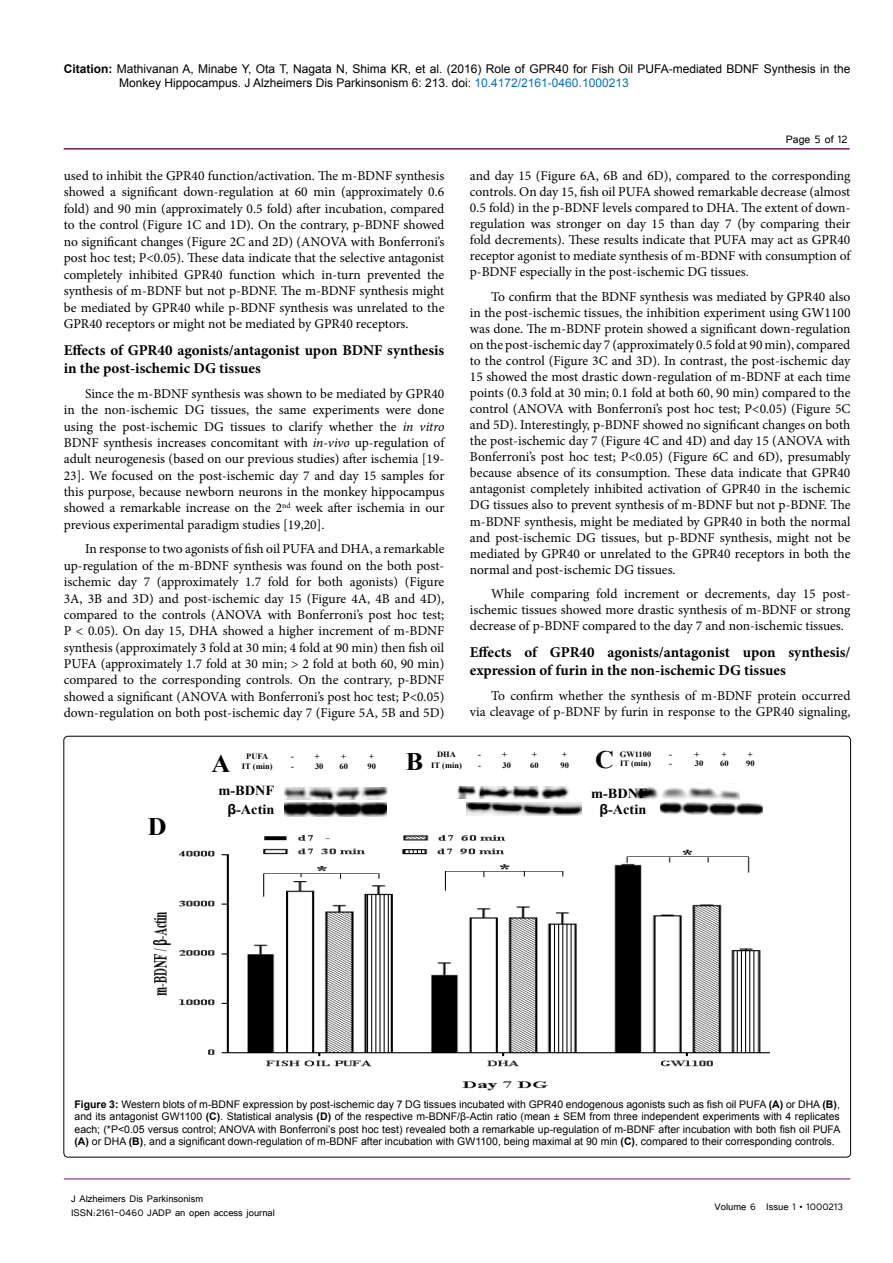
<style>
.page{position:relative;width:893px;height:1263px;background:#fff}
.page>*{position:absolute;margin:0;border:0;box-sizing:border-box;transform-origin:0 0}
.t1{font:700 25.2px "Times New Roman";color:#000;scale:1.04 1}
.SSH{font:700 15px/18px "Minion Pro";color:#000}
.t2{font:700 13.8px "Times New Roman";color:#000;scale:1.04 1}
.t3{font:13.5px/16px "Minion Pro";color:#000;text-align:justify}
.t4{font:13.5px "Tunga";color:#000}
.t5{font:12px/14.4px "Arial";color:#000}
.t6{font:12px/14.4px "Tunga";color:#000}
.t7{font:10.5px/12.6px "Arial";color:#000;text-align:justify}
.t8{font:700 8.1px "Times New Roman";color:#000;scale:1.04 1}
.s1{font-weight:700}
.s2{color:#0072bc}
.s3{font-style:italic}
.s4{font-family:"Arial"}
</style>
<div class="page">
<hr style="left:64px;top:148px;width:786px;height:2px;background:#741472">
<hr style="left:64px;top:1179px;width:786px;height:1px;background:#741472">
<img style="left:285px;top:787px;width:102px;height:13px">
<img style="left:457px;top:786px;width:112px;height:13px">
<img style="left:635px;top:787px;width:105px;height:13px">
<img style="left:285px;top:802px;width:101px;height:15px">
<img style="left:466px;top:802px;width:115px;height:14px">
<img style="left:660px;top:802px;width:102px;height:14px">
<img style="left:153px;top:835px;width:617px;height:256px">
<p class="t5" style="left:119px;top:61px;width:733px;text-indent:-55px"><span class="s1">Citation:</span> Mathivanan A, Minabe Y, Ota T, Nagata N, Shima KR, et al. (2016) Role of GPR40 for Fish Oil PUFA-mediated BDNF Synthesis in the<br>Monkey Hippocampus. J Alzheimers Dis Parkinsonism 6: 213. doi: <span class="s2">10.4172/2161-0460.1000213</span></p>
<p class="t3" style="left:64px;top:167px;width:382px;line-height:16.5px">used to inhibit the GPR40 function/activation. The m-BDNF synthesis showed a significant down-regulation at 60 min (approximately 0.6 fold) and 90 min (approximately 0.5 fold) after incubation, compared to the control (Figure 1C and 1D). On the contrary, p-BDNF showed no significant changes (Figure 2C and 2D) (ANOVA with Bonferroni’s post hoc test; P&lt;0.05). These data indicate that the selective antagonist completely inhibited GPR40 function which in-turn prevented the synthesis of m-BDNF but not p-BDNF. The m-BDNF synthesis might be mediated by GPR40 while p-BDNF synthesis was unrelated to the GPR40 receptors or might not be mediated by GPR40 receptors.</p>
<p class="SSH" style="left:64px;top:341px;width:382px">Effects of GPR40 agonists/antagonist upon BDNF synthesis in the post-ischemic DG tissues</p>
<p class="t3" style="left:64px;top:385px;width:382px;text-indent:21px">Since the m-BDNF synthesis was shown to be mediated by GPR40 in the non-ischemic DG tissues, the same experiments were done using the post-ischemic DG tissues to clarify whether the <span class="s3">in vitro </span>BDNF synthesis increases concomitant with <span class="s3">in-vivo</span> up-regulation of adult neurogenesis (based on our previous studies) after ischemia [19- 23]. We focused on the post-ischemic day 7 and day 15 samples for this purpose, because newborn neurons in the monkey hippocampus showed a remarkable increase on the 2<sup>nd</sup> week after ischemia in our previous experimental paradigm studies [19,20].</p>
<p class="t3" style="left:64px;top:541px;width:382px;text-indent:21px">In response to two agonists of fish oil PUFA and DHA, a remarkable up-regulation of the m-BDNF synthesis was found on the both post&shy;ischemic day 7 (approximately 1.7 fold for both agonists) (Figure 3A, 3B and 3D) and post-ischemic day 15 (Figure 4A, 4B and 4D), compared to the controls (ANOVA with Bonferroni’s post hoc test; P &lt; 0.05). On day 15, DHA showed a higher increment of m-BDNF synthesis (approximately 3 fold at 30 min; 4 fold at 90 min) then fish oil PUFA (approximately 1.7 fold at 30 min; &gt; 2 fold at both 60, 90 min) compared to the corresponding controls. On the contrary, p-BDNF showed a significant (ANOVA with Bonferroni’s post hoc test; P&lt;0.05) down-regulation on both post-ischemic day 7 (Figure 5A, 5B and 5D)</p>
<p class="t4" style="left:786px;top:131px;width:63px">Page 5 of 12</p>
<p class="t3" style="left:470px;top:168px;width:382px">and day 15 (Figure 6A, 6B and 6D), compared to the corresponding controls. On day 15, fish oil PUFA showed remarkable decrease (almost 0.5 fold) in the p-BDNF levels compared to DHA. The extent of down&shy;regulation was stronger on day 15 than day 7 (by comparing their fold decrements). These results indicate that PUFA may act as GPR40 receptor agonist to mediate synthesis of m-BDNF with consumption of p-BDNF especially in the post-ischemic DG tissues.</p>
<p class="t3" style="left:470px;top:288px;width:382px;text-indent:21px">To confirm that the BDNF synthesis was mediated by GPR40 also in the post-ischemic tissues, the inhibition experiment using GW1100 was done. The m-BDNF protein showed a significant down-regulation on the post-ischemic day 7 (approximately 0.5 fold at 90 min), compared to the control (Figure 3C and 3D). In contrast, the post-ischemic day 15 showed the most drastic down-regulation of m-BDNF at each time points (0.3 fold at 30 min; 0.1 fold at both 60, 90 min) compared to the control (ANOVA with Bonferroni’s post hoc test; P&lt;0.05) (Figure 5C and 5D). Interestingly, p-BDNF showed no significant changes on both the post-ischemic day 7 (Figure 4C and 4D) and day 15 (ANOVA with Bonferroni’s post hoc test; P&lt;0.05) (Figure 6C and 6D), presumably because absence of its consumption. These data indicate that GPR40 antagonist completely inhibited activation of GPR40 in the ischemic DG tissues also to prevent synthesis of m-BDNF but not p-BDNF. The m-BDNF synthesis, might be mediated by GPR40 in both the normal and post-ischemic DG tissues, but p-BDNF synthesis, might not be mediated by GPR40 or unrelated to the GPR40 receptors in both the normal and post-ischemic DG tissues.</p>
<p class="t3" style="left:470px;top:586px;width:382px;text-indent:21px">While comparing fold increment or decrements, day 15 post&shy;ischemic tissues showed more drastic synthesis of m-BDNF or strong decrease of p-BDNF compared to the day 7 and non-ischemic tissues.</p>
<p class="SSH" style="left:470px;top:643px;width:382px">Effects of GPR40 agonists/antagonist upon synthesis/ expression of furin in the non-ischemic DG tissues</p>
<p class="t3" style="left:470px;top:687px;width:382px;text-align:right">To confirm whether the synthesis of m-BDNF protein occurred<br>via cleavage of p-BDNF by furin in response to the GPR40 signaling,</p>
<p class="t1" style="left:148px;top:809px;width:20px">D</p>
<p class="t1" style="left:595px;top:742px;width:20px">C</p>
<p class="t8" style="left:620px;top:748px;width:32px">GW1100</p>
<p class="t8" style="left:669px;top:748px;width:4px">-</p>
<p class="t8" style="left:694px;top:748px;width:6px">+</p>
<p class="t8" style="left:722px;top:748px;width:6px">+</p>
<p class="t8" style="left:748px;top:748px;width:6px">+</p>
<p class="t8" style="left:620px;top:758px;width:31px">IT (min)</p>
<p class="t8" style="left:669px;top:758px;width:4px">-</p>
<p class="t8" style="left:695px;top:758px;width:10px">30</p>
<p class="t8" style="left:720px;top:758px;width:10px">60</p>
<p class="t8" style="left:746px;top:758px;width:10px">90</p>
<p class="t8" style="left:437px;top:749px;width:20px">DHA</p>
<p class="t8" style="left:478px;top:749px;width:4px">-</p>
<p class="t8" style="left:502px;top:749px;width:6px">+</p>
<p class="t8" style="left:532px;top:749px;width:6px">+</p>
<p class="t8" style="left:562px;top:749px;width:6px">+</p>
<p class="t1" style="left:212px;top:746px;width:20px">A</p>
<p class="t1" style="left:406px;top:744px;width:18px">B</p>
<p class="t8" style="left:431px;top:759px;width:31px">IT (min)</p>
<p class="t8" style="left:478px;top:759px;width:4px">-</p>
<p class="t8" style="left:502px;top:759px;width:10px">30</p>
<p class="t8" style="left:530px;top:759px;width:10px">60</p>
<p class="t8" style="left:560px;top:759px;width:10px">90</p>
<p class="t2" style="left:218px;top:781px;width:55px">m-BDNF</p>
<p class="t2" style="left:591px;top:784px;width:55px">m-BDNF</p>
<p class="t2" style="left:227px;top:800px;width:47px"><span class="s4">β</span>-Actin</p>
<p class="t2" style="left:599px;top:800px;width:47px"><span class="s4">β</span>-Actin</p>
<p class="t8" style="left:246px;top:751px;width:23px">PUFA</p>
<p class="t8" style="left:291px;top:751px;width:4px">-</p>
<p class="t8" style="left:315px;top:751px;width:6px">+</p>
<p class="t8" style="left:341px;top:751px;width:6px">+</p>
<p class="t8" style="left:369px;top:751px;width:6px">+</p>
<p class="t8" style="left:242px;top:761px;width:31px">IT (min)</p>
<p class="t8" style="left:291px;top:761px;width:4px">-</p>
<p class="t8" style="left:315px;top:761px;width:10px">30</p>
<p class="t8" style="left:339px;top:761px;width:10px">60</p>
<p class="t8" style="left:367px;top:761px;width:10px">90</p>
<p class="t7" style="left:74px;top:1098px;width:767px"><span class="s1">Figure 3:</span> Western blots of m-BDNF expression by post-ischemic day 7 DG tissues incubated with GPR40 endogenous agonists such as fish oil PUFA <span class="s1">(A)</span> or DHA <span class="s1">(B)</span>, and its antagonist GW1100 <span class="s1">(C)</span>. Statistical analysis <span class="s1">(D)</span> of the respective m-BDNF/β-Actin ratio (mean ± SEM from three independent experiments with 4 replicates each; (*P&lt;0.05 versus control; ANOVA with Bonferroni’s post hoc test) revealed both a remarkable up-regulation of m-BDNF after incubation with both fish oil PUFA <span class="s1">(A)</span> or DHA <span class="s1">(B)</span>, and a significant down-regulation of m-BDNF after incubation with GW1100, being maximal at 90 min <span class="s1">(C)</span>, compared to their corresponding controls.</p>
<p class="t6" style="left:71px;top:1190px;width:205px">J Alzheimers Dis Parkinsonism<br>ISSN:2161-0460 JADP an open access journal</p>
<p class="t6" style="left:714px;top:1199px;width:130px">Volume 6 Issue 1 • 1000213</p>
</div>
